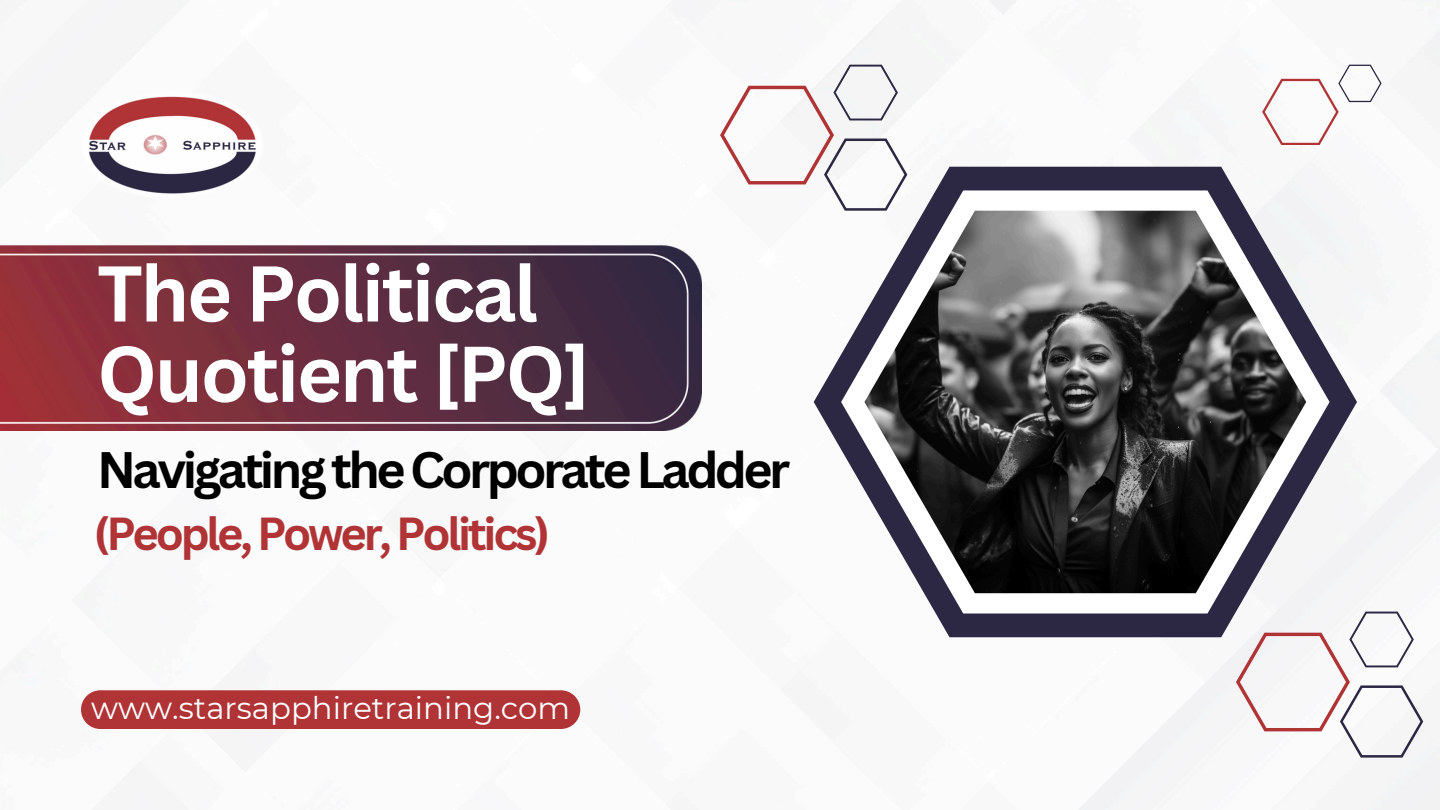
<style>
.page{position:relative;width:1440px;height:810px;background:#fff}
.page>*{position:absolute;margin:0;border:0;box-sizing:border-box;transform-origin:0 0}
.t1{font:700 77.1px/80.3px "Canva Sans";letter-spacing:-.03em;color:#fff}
.t2{font:700 49.9px "Canva Sans";letter-spacing:-.07em;color:#000}
.t3{font:700 45.1px "Canva Sans";letter-spacing:-.07em;color:#b03436}
.t4{font:30.8px "Montserrat";color:#fff}
</style>
<div class="page">
<img style="left:81px;top:91px;width:182px;height:108px">
<img style="left:0;top:246px;width:702px;height:185px">
<div style="left:81px;top:690px;width:499px;height:39px;background:#b03436"></div>
<svg style="left:814px;top:167px;width:543px;height:470px;fill:#f5f5f5"></svg>
<svg style="left:841px;top:190px;width:488px;height:423px"></svg>
<img style="left:864px;top:211px;width:442px;height:382px">
<svg style="left:720px;top:65px;width:187px;height:146px"></svg>
<svg style="left:1236px;top:612px;width:187px;height:145px"></svg>
<svg style="left:1262px;top:65px;width:120px;height:80px"></svg>
<p class="t1" style="left:97px;top:251px;width:495px">The Political<br>Quotient [PQ]</p>
<p class="t2" style="left:97px;top:434px;width:695px">Navigating the Corporate Ladder</p>
<p class="t3" style="left:94px;top:502px;width:458px">(People, Power, Politics)</p>
<p class="t4" style="left:91px;top:690px;width:481px">www.starsapphiretraining.com</p>
</div>
